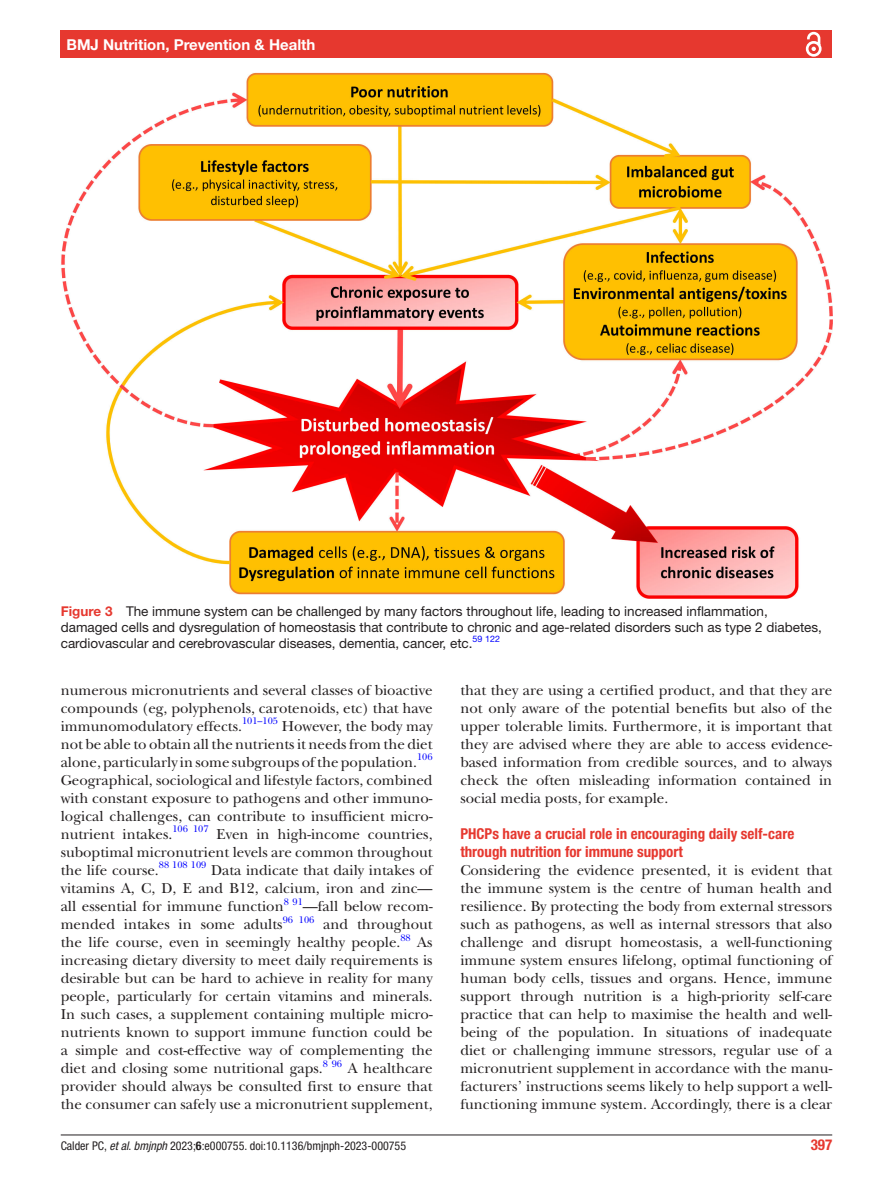
<style>
.page{position:relative;width:893px;height:1191px;background:#fff}
.page>*{position:absolute;margin:0;border:0;box-sizing:border-box;transform-origin:0 0}
.t1{font:15px/18px "New Baskerville";color:#231f20;text-align:justify}
.t2{font:700 condensed 15px/18px "Helvetica Neue LT Std";color:#e6382f}
.t3{font:700 15px "Helvetica Neue LT Std";color:#fff}
.t4{font:13.5px/16.2px "Helvetica Neue LT Std";color:#231f20}
.t5{font:condensed 12px "Helvetica Neue LT Std";color:#231f20}
.t6{font:9.9px "New Baskerville";color:#00f}
.t7{font:9px "Helvetica Neue LT Std";color:#00f}
.s1{font-weight:700;color:#e6382f}
.s2{font-style:italic}
.s3{font-weight:700}
</style>
<div class="page">
<hr style="left:61px;top:1134px;width:771px;height:1px;background:#231f20">
<div style="left:61px;top:31px;width:771px;height:27px;background:#e6382f"></div>
<svg style="left:804px;top:30px;width:19px;height:27px"></svg>
<img style="left:61px;top:73px;width:771px;height:525px">
<p class="t3" style="left:66px;top:35px;width:250px">BMJ Nutrition, Prevention &amp; Health</p>
<p class="t4" style="left:61px;top:603px;width:763px"><span class="s1">Figure 3</span> The immune system can be challenged by many factors throughout life, leading to increased inflammation, damaged cells and dysregulation of homeostasis that contribute to chronic and age-related disorders such as type 2 diabetes, cardiovascular and cerebrovascular diseases, dementia, cancer, etc.</p>
<p class="t7" style="left:473px;top:633px;width:29px">59 122</p>
<p class="t1" style="left:61px;top:681px;width:373px">numerous micronutrients and several classes of bioactive compounds (eg, polyphenols, carotenoids, etc) that have immunomodulatory effects.</p>
<p class="t6" style="left:242px;top:715px;width:38px">101–105</p>
<p class="t1" style="left:61px;top:717px;width:373px;text-indent:221px">However, the body may not be able to obtain all the nutrients it needs from the diet alone, particularly in some subgroups of the population.</p>
<p class="t6" style="left:417px;top:751px;width:17px">106</p>
<p class="t1" style="left:61px;top:771px;width:373px">Geographical, sociological and lifestyle factors, combined with constant exposure to pathogens and other immuno&shy;logical challenges, can contribute to insufficient micro&shy;nutrient intakes.<sup>106</sup> <sup>107</sup></p>
<p class="t1" style="left:61px;top:825px;width:373px;text-indent:156px">Even in high-income countries, suboptimal micronutrient levels are common throughout the life course.</p>
<p class="t6" style="left:159px;top:859px;width:49px">88 108 109</p>
<p class="t1" style="left:61px;top:861px;width:373px;text-indent:150px">Data indicate that daily intakes of vitamins A, C, D, E and B12, calcium, iron and zinc— all essential for immune function</p>
<p class="t6" style="left:284px;top:895px;width:21px">8 91</p>
<p class="t1" style="left:303px;top:897px;width:131px">—fall below recom-</p>
<p class="t1" style="left:61px;top:915px;width:223px">mended intakes in some adults</p>
<p class="t6" style="left:283px;top:913px;width:33px">96 106</p>
<p class="t1" style="left:61px;top:915px;width:373px;text-indent:262px">and throughout the life course, even in seemingly healthy people.</p>
<p class="t6" style="left:400px;top:931px;width:12px">88</p>
<p class="t1" style="left:61px;top:933px;width:373px;text-indent:357px">As increasing dietary diversity to meet daily requirements is desirable but can be hard to achieve in reality for many people, particularly for certain vitamins and minerals.<br>In such cases, a supplement containing multiple micro&shy;nutrients known to support immune function could be a simple and cost-effective way of complementing the diet and closing some nutritional gaps.</p>
<p class="t6" style="left:323px;top:1057px;width:21px">8 96</p>
<p class="t1" style="left:61px;top:1059px;width:373px;text-indent:287px">A healthcare provider should always be consulted first to ensure that the consumer can safely use a micronutrient supplement,</p>
<p class="t1" style="left:460px;top:681px;width:373px">that they are using a certified product, and that they are not only aware of the potential benefits but also of the upper tolerable limits. Furthermore, it is important that they are advised where they are able to access evidence&shy;based information from credible sources, and to always check the often misleading information contained in social media posts, for example.</p>
<p class="t2" style="left:460px;top:824px;width:335px">PHCPs have a crucial role in encouraging daily self-care through nutrition for immune support</p>
<p class="t1" style="left:460px;top:861px;width:373px">Considering the evidence presented, it is evident that the immune system is the centre of human health and resilience. By protecting the body from external stressors such as pathogens, as well as internal stressors that also challenge and disrupt homeostasis, a well-functioning immune system ensures lifelong, optimal functioning of human body cells, tissues and organs. Hence, immune support through nutrition is a high-priority self-care practice that can help to maximise the health and well&shy;being of the population. In situations of inadequate diet or challenging immune stressors, regular use of a micronutrient supplement in accordance with the manu&shy;facturers’ instructions seems likely to help support a well&shy;functioning immune system. Accordingly, there is a clear</p>
<p class="t5" style="left:61px;top:1138px;width:347px">Calder PC, <span class="s2">et al</span>. <span class="s2">bmjnph</span> 2023;<span class="s3">6</span>:e000755. doi:10.1136/bmjnph-2023-000755</p>
<p class="t2" style="left:811px;top:1135px;width:23px">397</p>
</div>
